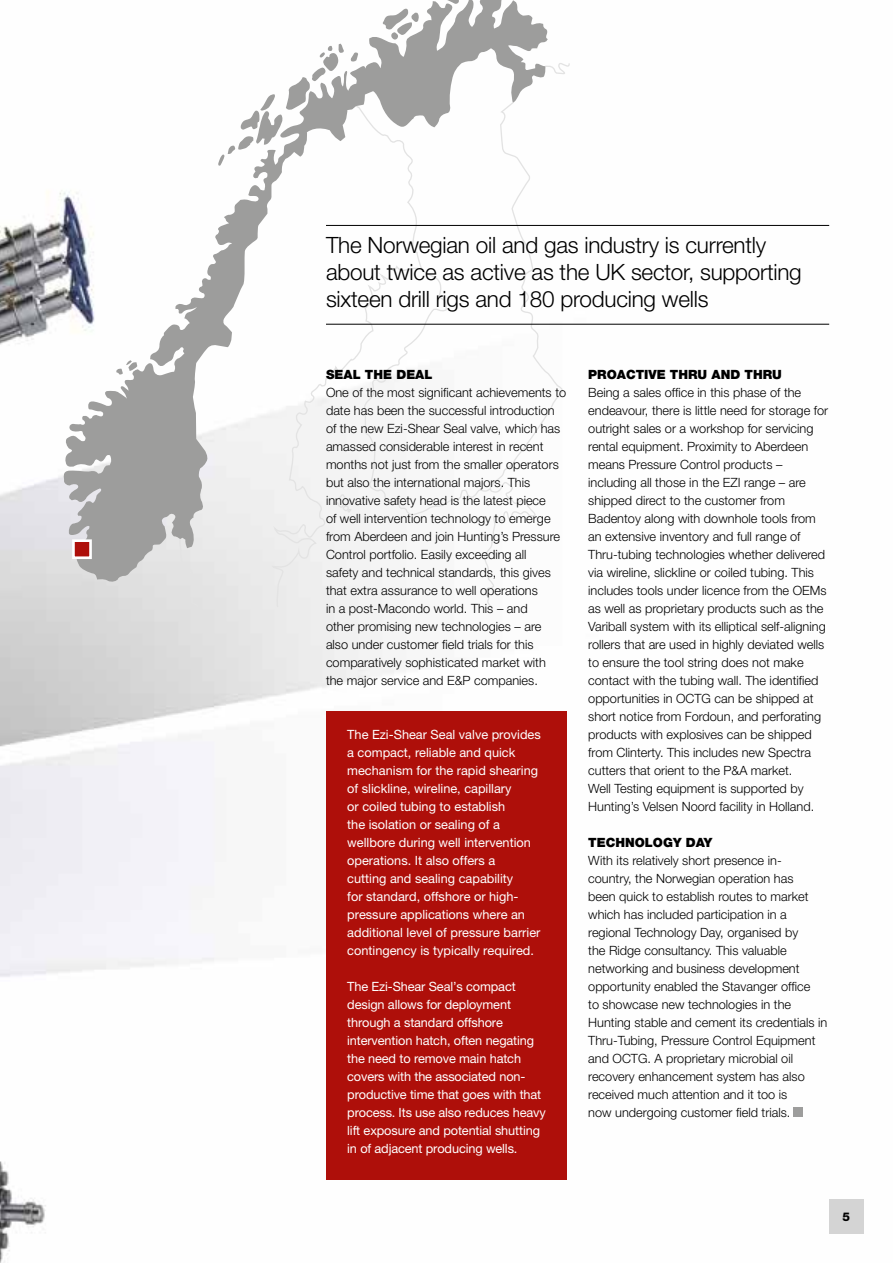
<style>
.page{position:relative;width:893px;height:1263px;background:#fff}
.page>*{position:absolute;margin:0;border:0;box-sizing:border-box;transform-origin:0 0}
.t1{font:300 22.5px/27px "Helvetica Neue LT Pro";letter-spacing:-.01em;color:#000}
.t2{font:300 12.75px/18px "Helvetica Neue LT Pro";color:#000}
.t3{font:12.75px/18px "Helvetica Neue LT Pro";color:#fff}
.t4{font:900 12.75px "Helvetica Neue LT Pro";color:#000}
.t5{font:800 12px "Helvetica Neue LT Pro";color:#000}
</style>
<div class="page">
<img style="left:0;top:190px;width:864px;height:1073px">
<svg style="left:179px;top:583px;width:21px;height:25px"></svg>
<div style="left:272px;top:583px;width:151px;height:25px;background:#f1f1f1"></div>
<svg style="left:548px;top:190px;width:16px;height:327px"></svg>
<svg style="left:548px;top:63px;width:22px;height:11px"></svg>
<svg style="left:483px;top:583px;width:57px;height:25px"></svg>
<svg style="left:64px;top:0;width:484px;height:583px"></svg>
<svg style="left:115px;top:360px;width:23px;height:15px"></svg>
<svg style="left:218px;top:43px;width:142px;height:123px"></svg>
<svg style="left:383px;top:8px;width:36px;height:32px"></svg>
<svg style="left:441px;top:0;width:18px;height:5px"></svg>
<div style="left:73px;top:541px;width:18px;height:17px;background:#ae0f0a"></div>
<div style="left:72px;top:539px;width:20px;height:20px;border:3px solid #fff"></div>
<div style="left:326px;top:712px;width:241px;height:270px;background:#ae0f0a"></div>
<div style="left:326px;top:964px;width:241px;height:216px;background:#ae0f0a"></div>
<div style="left:794px;top:1108px;width:9px;height:9px;background:#9d9d9c"></div>
<hr style="left:326px;top:225px;width:503px;height:1px;background:#000">
<hr style="left:326px;top:324px;width:503px;height:1px;background:#000">
<div style="left:829px;top:1199px;width:34px;height:34px;background:#d4d4d4"></div>
<h1 class="t1" style="left:326px;top:231px;width:477px">The Norwegian oil and gas industry is currently about twice as active as the UK sector, supporting sixteen drill rigs and 180 producing wells</h1>
<p class="t4" style="left:326px;top:367px;width:108px">SEAL THE DEAL</p>
<p class="t2" style="left:326px;top:383px;width:242px">One of the most significant achievements to date has been the successful introduction of the new Ezi-Shear Seal valve, which has amassed considerable interest in recent months not just from the smaller operators but also the international majors. This innovative safety head is the latest piece<br>of well intervention technology to emerge from Aberdeen and join Hunting’s Pressure Control portfolio. Easily exceeding all<br>safety and technical standards, this gives that extra assurance to well operations<br>in a post-Macondo world. This – and<br>other promising new technologies – are also under customer field trials for this comparatively sophisticated market with the major service and E&amp;P companies.</p>
<p class="t3" style="left:347px;top:725px;width:195px">The Ezi-Shear Seal valve provides a compact, reliable and quick mechanism for the rapid shearing of slickline, wireline, capillary<br>or coiled tubing to establish<br>the isolation or sealing of a wellbore during well intervention operations. It also offers a<br>cutting and sealing capability<br>for standard, offshore or high&shy;pressure applications where an additional level of pressure barrier contingency is typically required.</p>
<p class="t3" style="left:347px;top:977px;width:200px">The Ezi-Shear Seal’s compact design allows for deployment through a standard offshore intervention hatch, often negating the need to remove main hatch covers with the associated non&shy;productive time that goes with that process. Its use also reduces heavy lift exposure and potential shutting in of adjacent producing wells.</p>
<p class="t4" style="left:588px;top:367px;width:195px">PROACTIVE THRU AND THRU</p>
<p class="t2" style="left:588px;top:383px;width:241px">Being a sales office in this phase of the endeavour, there is little need for storage for outright sales or a workshop for servicing rental equipment. Proximity to Aberdeen means Pressure Control products – including all those in the EZI range – are shipped direct to the customer from Badentoy along with downhole tools from an extensive inventory and full range of Thru-tubing technologies whether delivered via wireline, slickline or coiled tubing. This includes tools under licence from the OEMs as well as proprietary products such as the Variball system with its elliptical self-aligning rollers that are used in highly deviated wells to ensure the tool string does not make contact with the tubing wall. The identified opportunities in OCTG can be shipped at short notice from Fordoun, and perforating products with explosives can be shipped from Clinterty. This includes new Spectra cutters that orient to the P&amp;A market.<br>Well Testing equipment is supported by Hunting’s Velsen Noord facility in Holland.</p>
<p class="t4" style="left:588px;top:835px;width:126px">TECHNOLOGY DAY</p>
<p class="t2" style="left:588px;top:851px;width:241px">With its relatively short presence in&shy;country, the Norwegian operation has<br>been quick to establish routes to market which has included participation in a regional Technology Day, organised by<br>the Ridge consultancy. This valuable networking and business development opportunity enabled the Stavanger office<br>to showcase new technologies in the Hunting stable and cement its credentials in Thru-Tubing, Pressure Control Equipment and OCTG. A proprietary microbial oil recovery enhancement system has also received much attention and it too is<br>now undergoing customer field trials.</p>
<p class="t5" style="left:842px;top:1209px;width:9px">5</p>
</div>
